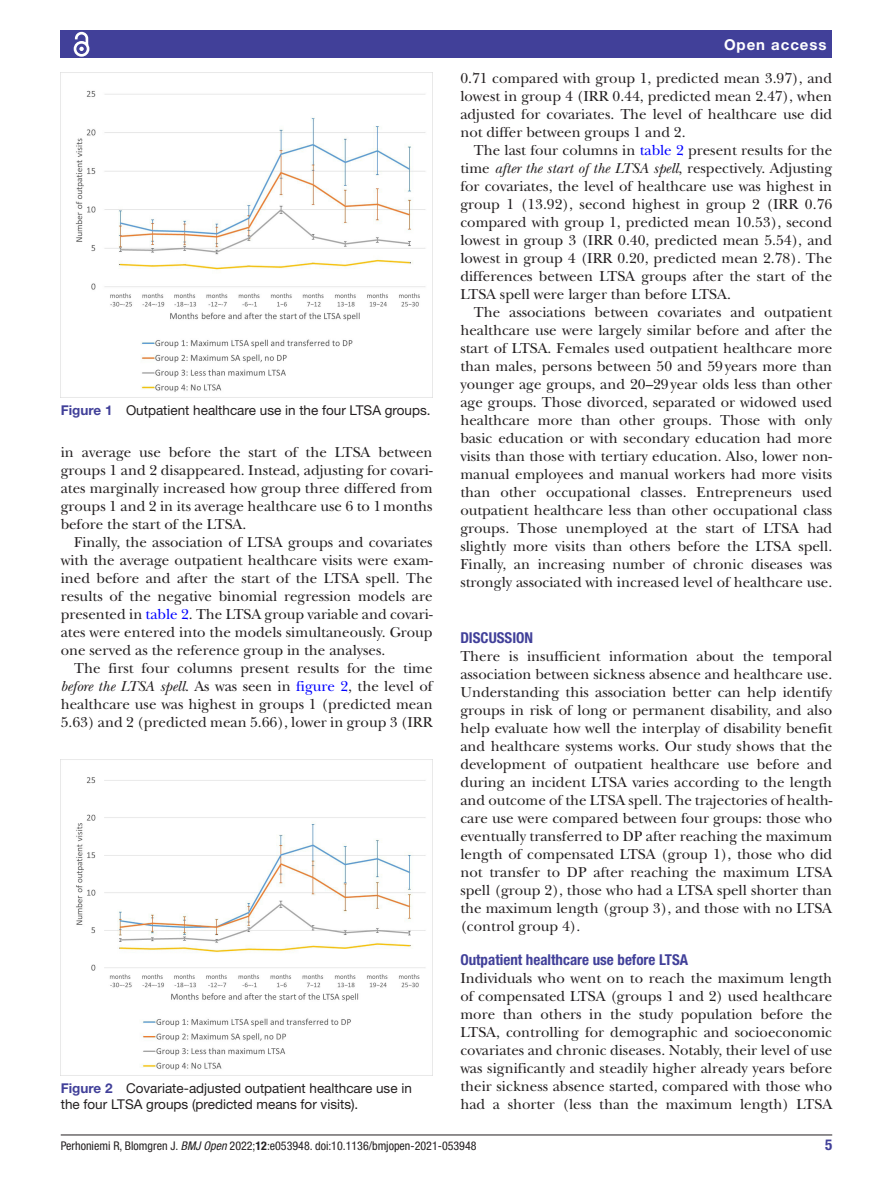
<style>
.page{position:relative;width:893px;height:1191px;background:#fff}
.page>*{position:absolute;margin:0;border:0;box-sizing:border-box;transform-origin:0 0}
.t1{font:15px/18px "New Baskerville";color:#231f20;text-align:justify}
.t2{font:700 condensed 15px "Helvetica Neue LT Std";color:#414099}
.t3{font:700 15px "Helvetica Neue LT Std";letter-spacing:.065em;color:#fff}
.t4{font:13.5px/16.2px "Helvetica Neue LT Std";color:#231f20}
.t5{font:condensed 12px "Helvetica Neue LT Std";color:#231f20}
.s1{font-weight:700;color:#414099}
.s2{color:#00f}
.s3{font-style:italic}
.s4{font-weight:700}
</style>
<div class="page">
<hr style="left:61px;top:1134px;width:771px;height:1px;background:#231f20">
<div style="left:61px;top:31px;width:771px;height:27px;background:#414099"></div>
<svg style="left:73px;top:31px;width:17px;height:26px"></svg>
<img style="left:61px;top:759px;width:372px;height:316px">
<img style="left:75px;top:73px;width:358px;height:324px">
<p class="t4" style="left:61px;top:402px;width:371px"><span class="s1">Figure 1</span> Outpatient healthcare use in the four LTSA groups.</p>
<p class="t1" style="left:61px;top:443px;width:373px">in average use before the start of the LTSA between groups 1 and 2 disappeared. Instead, adjusting for covari&shy;ates marginally increased how group three differed from groups 1 and 2 in its average healthcare use 6 to 1months before the start of the LTSA.</p>
<p class="t1" style="left:61px;top:533px;width:373px;text-indent:14px">Finally, the association of LTSA groups and covariates with the average outpatient healthcare visits were exam&shy;ined before and after the start of the LTSA spell. The results of the negative binomial regression models are presented in <span class="s2">table 2</span>. The LTSA group variable and covari&shy;ates were entered into the models simultaneously. Group one served as the reference group in the analyses.</p>
<p class="t1" style="left:61px;top:659px;width:373px;text-indent:14px">The first four columns present results for the time <span class="s3">before the LTSA spell</span>. As was seen in <span class="s2">figure 2</span>, the level of healthcare use was highest in groups 1 (predicted mean 5.63) and 2 (predicted mean 5.66), lower in group 3 (IRR</p>
<p class="t4" style="left:61px;top:1080px;width:353px"><span class="s1">Figure 2</span> Covariate-adjusted outpatient healthcare use in the four LTSA groups (predicted means for visits).</p>
<p class="t3" style="left:724px;top:35px;width:104px">Open access</p>
<p class="t1" style="left:460px;top:69px;width:373px">0.71 compared with group 1, predicted mean 3.97), and lowest in group 4 (IRR 0.44, predicted mean 2.47), when adjusted for covariates. The level of healthcare use did not differ between groups 1 and 2.</p>
<p class="t1" style="left:460px;top:141px;width:373px;text-indent:13px">The last four columns in <span class="s2">table 2</span> present results for the time <span class="s3">after the start of the LTSA spell</span>, respectively. Adjusting for covariates, the level of healthcare use was highest in group 1 (13.92), second highest in group 2 (IRR 0.76 compared with group 1, predicted mean 10.53), second lowest in group 3 (IRR 0.40, predicted mean 5.54), and lowest in group 4 (IRR 0.20, predicted mean 2.78). The differences between LTSA groups after the start of the LTSA spell were larger than before LTSA.</p>
<p class="t1" style="left:460px;top:303px;width:373px;text-indent:14px">The associations between covariates and outpatient healthcare use were largely similar before and after the start of LTSA. Females used outpatient healthcare more than males, persons between 50 and 59years more than younger age groups, and 20–29year olds less than other age groups. Those divorced, separated or widowed used healthcare more than other groups. Those with only basic education or with secondary education had more visits than those with tertiary education. Also, lower non&shy;manual employees and manual workers had more visits than other occupational classes. Entrepreneurs used outpatient healthcare less than other occupational class groups. Those unemployed at the start of LTSA had slightly more visits than others before the LTSA spell.<br>Finally, an increasing number of chronic diseases was strongly associated with increased level of healthcare use.</p>
<p class="t2" style="left:460px;top:629px;width:74px">DISCUSSION</p>
<p class="t1" style="left:460px;top:647px;width:373px">There is insufficient information about the temporal association between sickness absence and healthcare use.<br>Understanding this association better can help identify groups in risk of long or permanent disability, and also help evaluate how well the interplay of disability benefit and healthcare systems works. Our study shows that the development of outpatient healthcare use before and during an incident LTSA varies according to the length and outcome of the LTSA spell. The trajectories of health&shy;care use were compared between four groups: those who eventually transferred to DP after reaching the maximum length of compensated LTSA (group 1), those who did not transfer to DP after reaching the maximum LTSA spell (group 2), those who had a LTSA spell shorter than the maximum length (group 3), and those with no LTSA (control group 4).</p>
<p class="t2" style="left:460px;top:951px;width:229px">Outpatient healthcare use before LTSA</p>
<p class="t1" style="left:460px;top:969px;width:373px">Individuals who went on to reach the maximum length of compensated LTSA (groups 1 and 2) used healthcare more than others in the study population before the LTSA, controlling for demographic and socioeconomic covariates and chronic diseases. Notably, their level of use was significantly and steadily higher already years before their sickness absence started, compared with those who had a shorter (less than the maximum length) LTSA</p>
<p class="t5" style="left:61px;top:1138px;width:417px">Perhoniemi R, Blomgren J. <span class="s3">BMJ Open</span> 2022;<span class="s4">12</span>:e053948. doi:10.1136/bmjopen-2021-053948</p>
<p class="t2" style="left:825px;top:1135px;width:9px">5</p>
</div>
